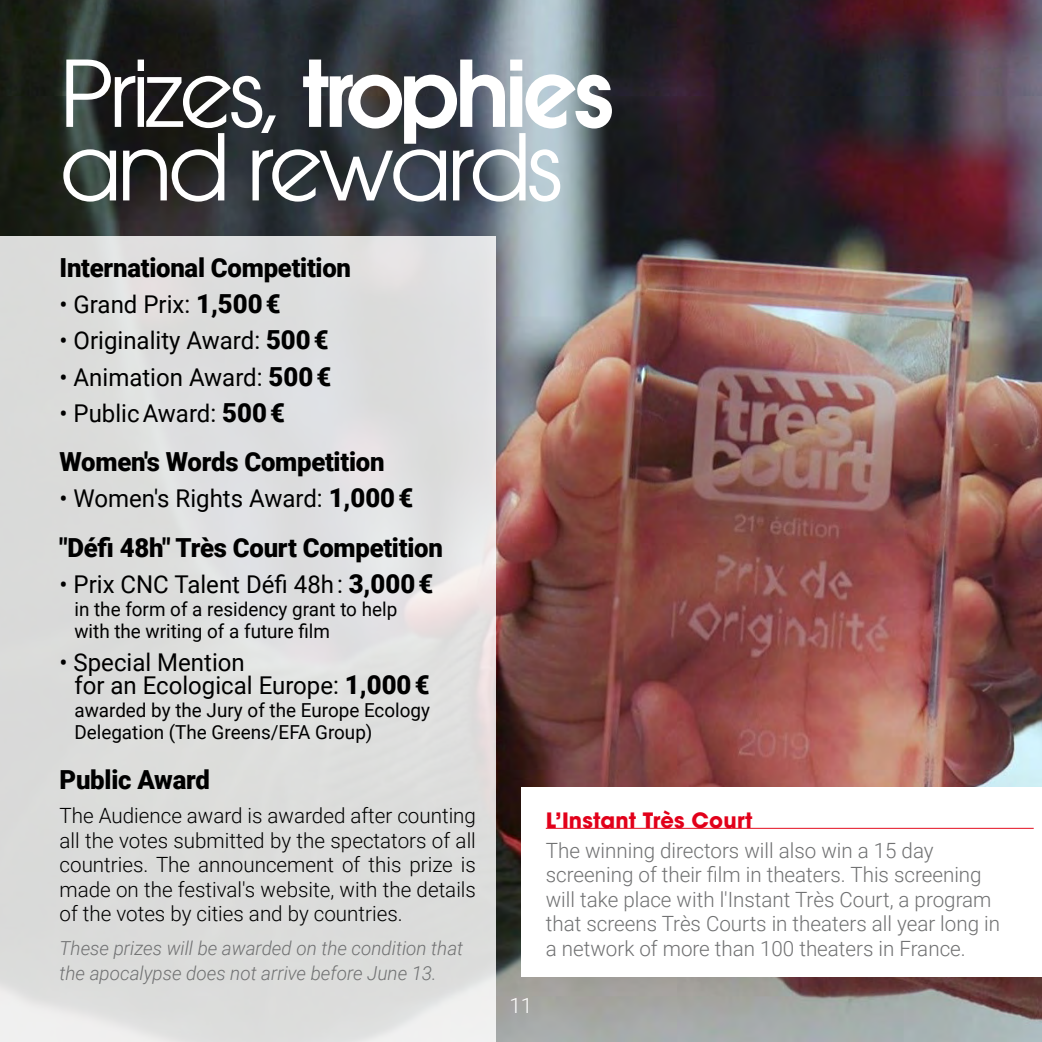
<style>
.page{position:relative;width:1042px;height:1042px;background:#fff}
.page>*{position:absolute;margin:0;border:0;box-sizing:border-box;transform-origin:0 0}
.t1{font:91px/73.5px "ITC Avant Garde Pro";letter-spacing:-.05em;color:#fff}
.t2{font:900 26.25px "Roboto";letter-spacing:-.01em;color:#000}
.t3{font:24.5px/22.8px "Roboto";color:#000}
.t4{font:300 21px/24.5px "Roboto";color:#707172}
.t5{font:300 21px/24.5px "Roboto";color:#000;text-align:justify}
.t6{font:700 21px "ITC Avant Garde Pro";letter-spacing:.01em;color:#e2001a}
.t7{font:300 21px "Roboto";color:#fff}
.t8{font:19.25px/22.8px "Roboto";color:#000}
.t9{font:italic 300 19.25px/24.5px "Roboto";color:#707172}
.s1{font-weight:600}
.s2{font-weight:900;font-size:26.25px}
</style>
<div class="page">
<img style="left:0;top:95px;width:1042px;height:947px">
<img style="left:0;top:0;width:1042px;height:95px">
<div style="left:0;top:236px;width:496px;height:806px;background:#dcdddc"></div>
<div style="left:521px;top:788px;width:521px;height:189px;background:#fff"></div>
<hr style="left:546px;top:828px;width:487px;height:1px;background:#e30c1f">
<h1 class="t1" style="left:60px;top:56px;width:556px">Prizes, <span class="s1">trophies </span>and rewards</h1>
<p class="t2" style="left:60px;top:249px;width:293px">International Competition</p>
<p class="t3" style="left:60px;top:292px;width:223px">• Grand Prix: <span class="s2">1,500 €</span></p>
<p class="t3" style="left:60px;top:328px;width:271px">• Originality Award: <span class="s2">500 €</span></p>
<p class="t3" style="left:60px;top:365px;width:273px">• Animation Award: <span class="s2">500 €</span></p>
<p class="t3" style="left:60px;top:401px;width:227px">• Public Award: <span class="s2">500 €</span></p>
<p class="t2" style="left:60px;top:443px;width:326px">Women's Words Competition</p>
<p class="t3" style="left:60px;top:486px;width:355px">• Women's Rights Award: <span class="s2">1,000 €</span></p>
<p class="t2" style="left:60px;top:529px;width:385px">"Défi 48h" Très Court Competition</p>
<p class="t3" style="left:60px;top:572px;width:375px">• Prix CNC Talent Défi 48h : <span class="s2">3,000 €</span></p>
<p class="t8" style="left:74px;top:596px;width:324px">in the form of a residency grant to help with the writing of a future film</p>
<p class="t3" style="left:74px;top:650px;width:357px;text-indent:-15px">• Special Mention<br>for an Ecological Europe: <span class="s2">1,000 €</span></p>
<p class="t8" style="left:74px;top:697px;width:357px">awarded by the Jury of the Europe Ecology<br>Delegation (The Greens/EFA Group)</p>
<p class="t2" style="left:60px;top:761px;width:152px">Public Award</p>
<p class="t5" style="left:60px;top:802px;width:418px">The Audience award is awarded after counting all the votes submitted by the spectators of all countries. The announcement of this prize is made on the festival's website, with the details of the votes by cities and by countries.</p>
<p class="t9" style="left:60px;top:935px;width:405px">These prizes will be awarded on the condition that the apocalypse does not arrive before June 13.</p>
<p class="t7" style="left:509px;top:991px;width:25px">11</p>
<p class="t6" style="left:546px;top:806px;width:208px">L’Instant Très Court</p>
<p class="t4" style="left:546px;top:837px;width:456px">The winning directors will also win a 15 day screening of their film in theaters. This screening will take place with l'Instant Très Court, a program that screens Très Courts in theaters all year long in a network of more than 100 theaters in France.</p>
</div>
